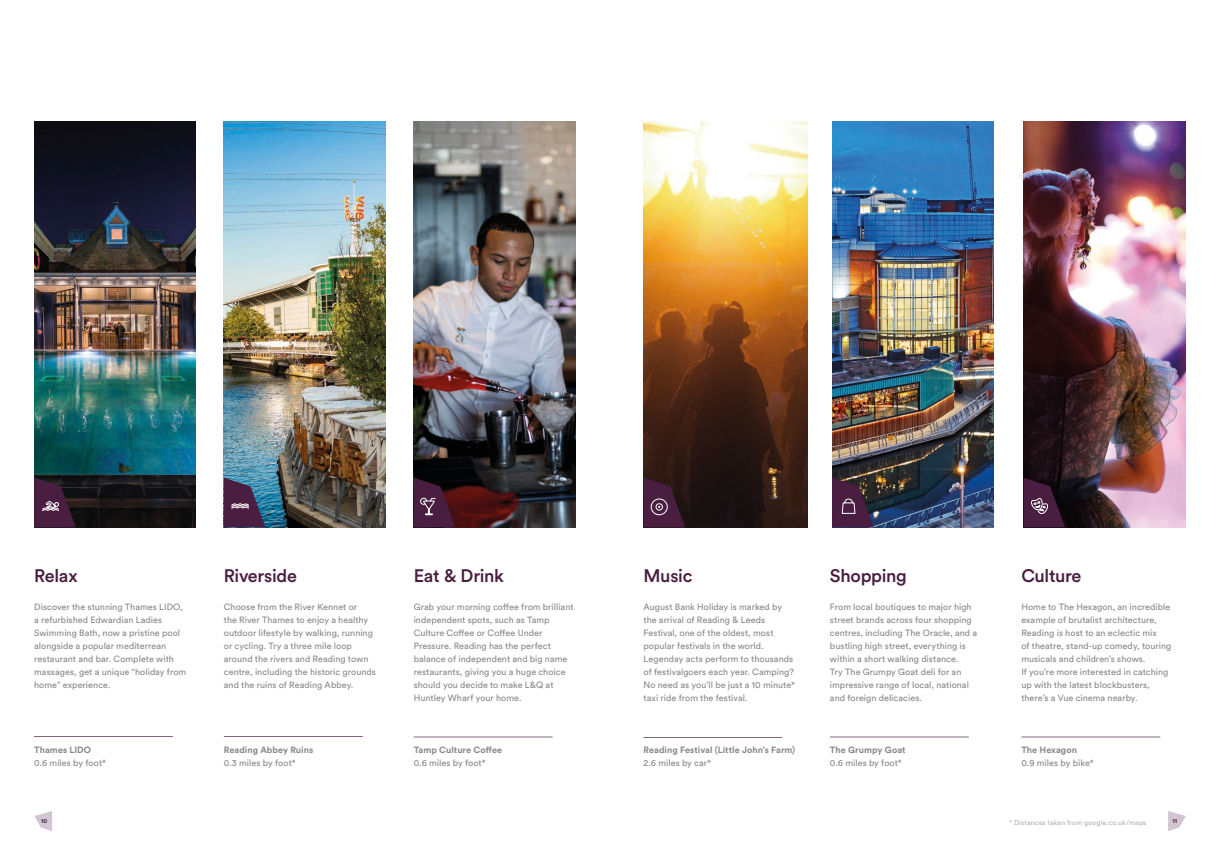
<style>
.page{position:relative;width:1219px;height:865px;background:#fff}
.page>*{position:absolute;margin:0;border:0;box-sizing:border-box;transform-origin:0 0}
.t1{font:500 18px "Circular Std";letter-spacing:-.02em;color:#491e40}
.BODY_TEXT_-_AMENITIE{font:9px/13px "Circular Std";letter-spacing:.005em;color:#878787}
.BODY_TEXT_-_AMENITIE-2{font:700 9px "Circular Std";letter-spacing:.005em;color:#878787}
.BODY_TEXT_-_AMENITIE-3{font:7px "Circular Std";letter-spacing:.015em;color:#b2b2b2}
.t2{font:700 6px "Circular Std";color:#491e40}
</style>
<div class="page">
<img style="left:832px;top:122px;width:162px;height:405px">
<img style="left:34px;top:122px;width:162px;height:405px">
<img style="left:414px;top:122px;width:161px;height:405px">
<img style="left:224px;top:122px;width:161px;height:405px">
<img style="left:643px;top:122px;width:165px;height:405px">
<img style="left:1023px;top:122px;width:162px;height:405px">
<svg style="left:34px;top:811px;width:18px;height:20px"></svg>
<svg style="left:224px;top:477px;width:41px;height:50px;background:#4a4263"></svg>
<svg style="left:414px;top:477px;width:41px;height:50px;background:#452037"></svg>
<svg style="left:832px;top:477px;width:42px;height:50px;background:#472a41"></svg>
<svg style="left:34px;top:477px;width:42px;height:50px;background:#41233b"></svg>
<svg style="left:1023px;top:477px;width:42px;height:50px;background:#40223a"></svg>
<svg style="left:1168px;top:811px;width:18px;height:20px"></svg>
<svg style="left:643px;top:477px;width:42px;height:50px;background:#452339"></svg>
<hr style="left:34px;top:736px;width:139px;height:1px;background:#846680">
<hr style="left:414px;top:736px;width:139px;height:1px;background:#846680">
<hr style="left:643px;top:737px;width:139px;height:1px;background:#846680">
<hr style="left:1021px;top:736px;width:139px;height:1px;background:#846680">
<hr style="left:224px;top:736px;width:139px;height:1px;background:#846680">
<hr style="left:830px;top:736px;width:139px;height:1px;background:#846680">
<p class="t1" style="left:830px;top:564px;width:78px">Shopping</p>
<p class="BODY_TEXT_-_AMENITIE" style="left:830px;top:600px;width:143px">From local boutiques to major high</p>
<p class="BODY_TEXT_-_AMENITIE" style="left:830px;top:613px;width:143px">street brands across four shopping</p>
<p class="BODY_TEXT_-_AMENITIE" style="left:830px;top:626px;width:149px">centres, including The Oracle, and a</p>
<p class="BODY_TEXT_-_AMENITIE" style="left:830px;top:639px;width:137px">bustling high street, everything is within a short walking distance.</p>
<p class="BODY_TEXT_-_AMENITIE" style="left:830px;top:665px;width:141px">Try The Grumpy Goat deli for an impressive range of local, national</p>
<p class="BODY_TEXT_-_AMENITIE" style="left:830px;top:691px;width:94px">and foreign delicacies.</p>
<p class="t1" style="left:34px;top:564px;width:45px">Relax</p>
<p class="t1" style="left:414px;top:564px;width:92px">Eat &amp; Drink</p>
<p class="t1" style="left:643px;top:564px;width:50px">Music</p>
<p class="t1" style="left:1021px;top:564px;width:62px">Culture</p>
<p class="BODY_TEXT_-_AMENITIE" style="left:34px;top:600px;width:150px">Discover the stunning Thames LIDO,</p>
<p class="BODY_TEXT_-_AMENITIE" style="left:34px;top:613px;width:130px">a refurbished Edwardian Ladies</p>
<p class="BODY_TEXT_-_AMENITIE" style="left:34px;top:626px;width:148px">Swimming Bath, now a pristine pool</p>
<p class="BODY_TEXT_-_AMENITIE" style="left:34px;top:639px;width:133px">alongside a popular mediterrean</p>
<p class="BODY_TEXT_-_AMENITIE" style="left:34px;top:652px;width:141px">restaurant and bar. Complete with</p>
<p class="BODY_TEXT_-_AMENITIE" style="left:34px;top:665px;width:154px">massages, get a unique “holiday from</p>
<p class="BODY_TEXT_-_AMENITIE" style="left:34px;top:678px;width:78px">home” experience.</p>
<p class="t1" style="left:224px;top:564px;width:75px">Riverside</p>
<p class="BODY_TEXT_-_AMENITIE" style="left:224px;top:600px;width:135px">Choose from the River Kennet or</p>
<p class="BODY_TEXT_-_AMENITIE" style="left:224px;top:613px;width:146px">the River Thames to enjoy a healthy</p>
<p class="BODY_TEXT_-_AMENITIE" style="left:224px;top:626px;width:151px">outdoor lifestyle by walking, running</p>
<p class="BODY_TEXT_-_AMENITIE" style="left:224px;top:639px;width:154px">or cycling. Try a three mile loop around the rivers and Reading town centre, including the historic grounds and the ruins of Reading Abbey.</p>
<p class="BODY_TEXT_-_AMENITIE" style="left:414px;top:600px;width:161px">Grab your morning coffee from brilliant independent spots, such as Tamp Culture Coffee or Coffee Under Pressure. Reading has the perfect balance of independent and big name restaurants, giving you a huge choice should you decide to make L&amp;Q at Huntley Wharf your home.</p>
<p class="BODY_TEXT_-_AMENITIE" style="left:1021px;top:600px;width:150px">Home to The Hexagon, an incredible</p>
<p class="BODY_TEXT_-_AMENITIE" style="left:1021px;top:613px;width:137px">example of brutalist architecture,</p>
<p class="BODY_TEXT_-_AMENITIE" style="left:1021px;top:626px;width:151px">Reading is host to an eclectic mix<br>of theatre, stand-up comedy, touring musicals and children’s shows.<br>If you’re more interested in catching up with the latest blockbusters, there’s a Vue cinema nearby.</p>
<p class="BODY_TEXT_-_AMENITIE" style="left:643px;top:600px;width:140px">August Bank Holiday is marked by</p>
<p class="BODY_TEXT_-_AMENITIE" style="left:643px;top:613px;width:153px">the arrival of Reading &amp; Leeds Festival, one of the oldest, most popular festivals in the world.<br>Legenday acts perform to thousands of festivalgoers each year. Camping?<br>No need as you’ll be just a 10 minute* taxi ride from the festival.</p>
<p class="BODY_TEXT_-_AMENITIE-2" style="left:34px;top:744px;width:59px">Thames LIDO</p>
<p class="BODY_TEXT_-_AMENITIE" style="left:34px;top:756px;width:73px">0.6 miles by foot*</p>
<p class="BODY_TEXT_-_AMENITIE-2" style="left:224px;top:744px;width:91px">Reading Abbey Ruins</p>
<p class="BODY_TEXT_-_AMENITIE" style="left:224px;top:756px;width:73px">0.3 miles by foot*</p>
<p class="BODY_TEXT_-_AMENITIE-2" style="left:414px;top:744px;width:90px">Tamp Culture Coffee</p>
<p class="BODY_TEXT_-_AMENITIE" style="left:414px;top:756px;width:73px">0.6 miles by foot*</p>
<p class="BODY_TEXT_-_AMENITIE-2" style="left:643px;top:744px;width:153px">Reading Festival (Little John’s Farm)</p>
<p class="BODY_TEXT_-_AMENITIE" style="left:643px;top:756px;width:69px">2.6 miles by car*</p>
<p class="BODY_TEXT_-_AMENITIE-2" style="left:830px;top:744px;width:77px">The Grumpy Goat</p>
<p class="BODY_TEXT_-_AMENITIE" style="left:830px;top:756px;width:73px">0.6 miles by foot*</p>
<p class="BODY_TEXT_-_AMENITIE-2" style="left:1021px;top:744px;width:57px">The Hexagon</p>
<p class="BODY_TEXT_-_AMENITIE" style="left:1021px;top:756px;width:74px">0.9 miles by bike*</p>
<p class="t2" style="left:41px;top:816px;width:8px">10</p>
<p class="t2" style="left:1172px;top:816px;width:6px">11</p>
<p class="BODY_TEXT_-_AMENITIE-3" style="left:1009px;top:818px;width:139px">* Distances taken from google.co.uk/maps</p>
</div>
